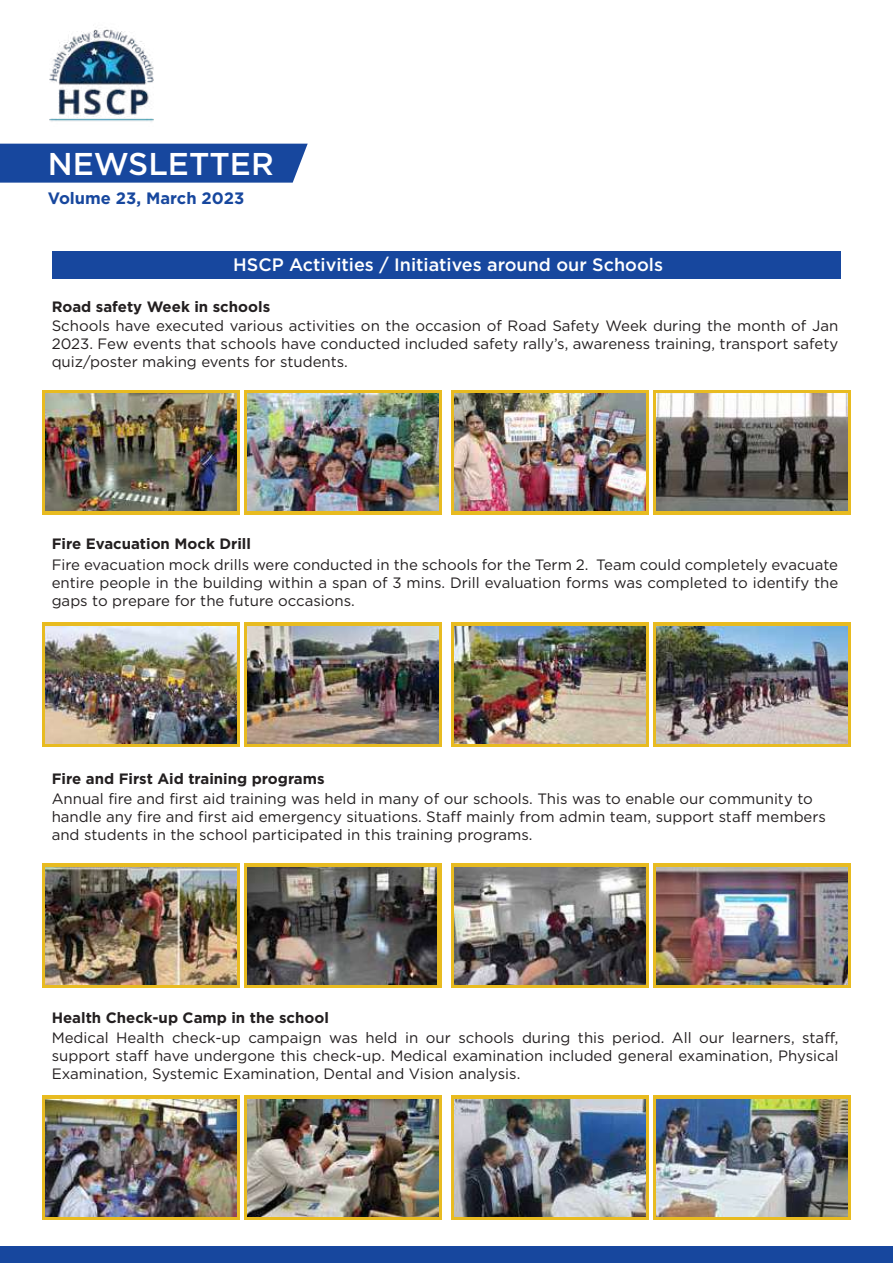
<style>
.page{position:relative;width:893px;height:1263px;background:#fff}
.page>*{position:absolute;margin:0;border:0;box-sizing:border-box;transform-origin:0 0}
.t1{font:500 31.5px "Gotham HTF";color:#fff}
.t2{font:500 18px "Gotham HTF";color:#fff}
.t3{font:700 16.5px "Gotham HTF";color:#17479e}
.t4{font:15px/18px "Gotham HTF";color:#231f20;text-align:justify}
.t5{font:700 15px "Gotham HTF";color:#231f20}
</style>
<div class="page">
<div style="left:52px;top:251px;width:789px;height:28px;background:#17479e"></div>
<div style="left:0;top:1247px;width:893px;height:16px;background:#17479e"></div>
<div style="left:0;top:144px;width:308px;height:39px;background:#17479e"></div>
<img style="left:49px;top:27px;width:105px;height:95px">
<div style="left:42px;top:390px;width:198px;height:124px;background:#e8bb20"></div>
<img style="left:46px;top:393px;width:191px;height:118px">
<div style="left:244px;top:390px;width:198px;height:124px;background:#e8bb20"></div>
<img style="left:247px;top:393px;width:191px;height:118px">
<svg style="left:451px;top:390px;width:198px;height:124px;background:#dfb62b"></svg>
<img style="left:455px;top:393px;width:190px;height:118px">
<div style="left:653px;top:390px;width:198px;height:124px;background:#e8bb20"></div>
<img style="left:656px;top:393px;width:191px;height:118px">
<div style="left:42px;top:622px;width:198px;height:125px;background:linear-gradient(to right,#e8bb20,#e8bb20)"></div>
<img style="left:46px;top:626px;width:191px;height:117px">
<svg style="left:244px;top:622px;width:198px;height:125px;background:#dab22b"></svg>
<img style="left:247px;top:626px;width:191px;height:117px">
<svg style="left:451px;top:622px;width:198px;height:125px;background:#dcb430"></svg>
<img style="left:455px;top:626px;width:190px;height:117px">
<svg style="left:653px;top:622px;width:198px;height:125px;background:#e0b932"></svg>
<img style="left:656px;top:626px;width:191px;height:117px">
<div style="left:42px;top:863px;width:198px;height:125px;background:linear-gradient(to right,#e8bb20,#e8bb20)"></div>
<img style="left:46px;top:867px;width:191px;height:117px">
<svg style="left:244px;top:863px;width:198px;height:125px;background:#d5ad24"></svg>
<img style="left:247px;top:867px;width:189px;height:117px">
<svg style="left:451px;top:863px;width:198px;height:125px;background:#d1ab2a"></svg>
<img style="left:455px;top:867px;width:190px;height:117px">
<svg style="left:653px;top:863px;width:198px;height:125px;background:#dab22a"></svg>
<img style="left:656px;top:867px;width:191px;height:117px">
<div style="left:42px;top:1095px;width:198px;height:125px;background:linear-gradient(to right,#e8bb20,#e8bb20)"></div>
<img style="left:46px;top:1099px;width:191px;height:117px">
<svg style="left:244px;top:1095px;width:198px;height:125px;background:#dcb42b"></svg>
<img style="left:247px;top:1099px;width:191px;height:117px">
<svg style="left:451px;top:1095px;width:198px;height:125px;background:#d7b233"></svg>
<img style="left:455px;top:1099px;width:190px;height:117px">
<svg style="left:653px;top:1095px;width:198px;height:125px;background:#dcb42c"></svg>
<img style="left:656px;top:1099px;width:191px;height:117px">
<h1 class="t1" style="left:48px;top:146px;width:227px">NEWSLETTER</h1>
<p class="t3" style="left:48px;top:189px;width:198px">Volume 23, March 2023</p>
<p class="t2" style="left:233px;top:254px;width:431px">HSCP Activities / Initiatives around our Schools</p>
<p class="t5" style="left:52px;top:298px;width:220px">Road safety Week in schools</p>
<p class="t4" style="left:52px;top:316px;width:788px">Schools have executed various activities on the occasion of Road Safety Week during the month of Jan 2023. Few events that schools have conducted included safety rally’s, awareness training, transport safety quiz/poster making events for students.</p>
<p class="t5" style="left:52px;top:535px;width:201px">Fire Evacuation Mock Drill</p>
<p class="t4" style="left:52px;top:556px;width:788px">Fire evacuation mock drills were conducted in the schools for the Term 2. Team could completely evacuate entire people in the building within a span of 3 mins. Drill evaluation forms was completed to identify the gaps to prepare for the future occasions.</p>
<p class="t5" style="left:52px;top:770px;width:274px">Fire and First Aid training programs</p>
<p class="t4" style="left:52px;top:789px;width:776px;text-align:left">Annual fire and first aid training was held in many of our schools. This was to enable our community to handle any fire and first aid emergency situations. Staff mainly from admin team, support staff members and students in the school participated in this training programs.</p>
<p class="t5" style="left:52px;top:1009px;width:279px">Health Check-up Camp in the school</p>
<p class="t4" style="left:52px;top:1029px;width:788px">Medical Health check-up campaign was held in our schools during this period. All our learners, staff, support staff have undergone this check-up. Medical examination included general examination, Physical Examination, Systemic Examination, Dental and Vision analysis.</p>
</div>
